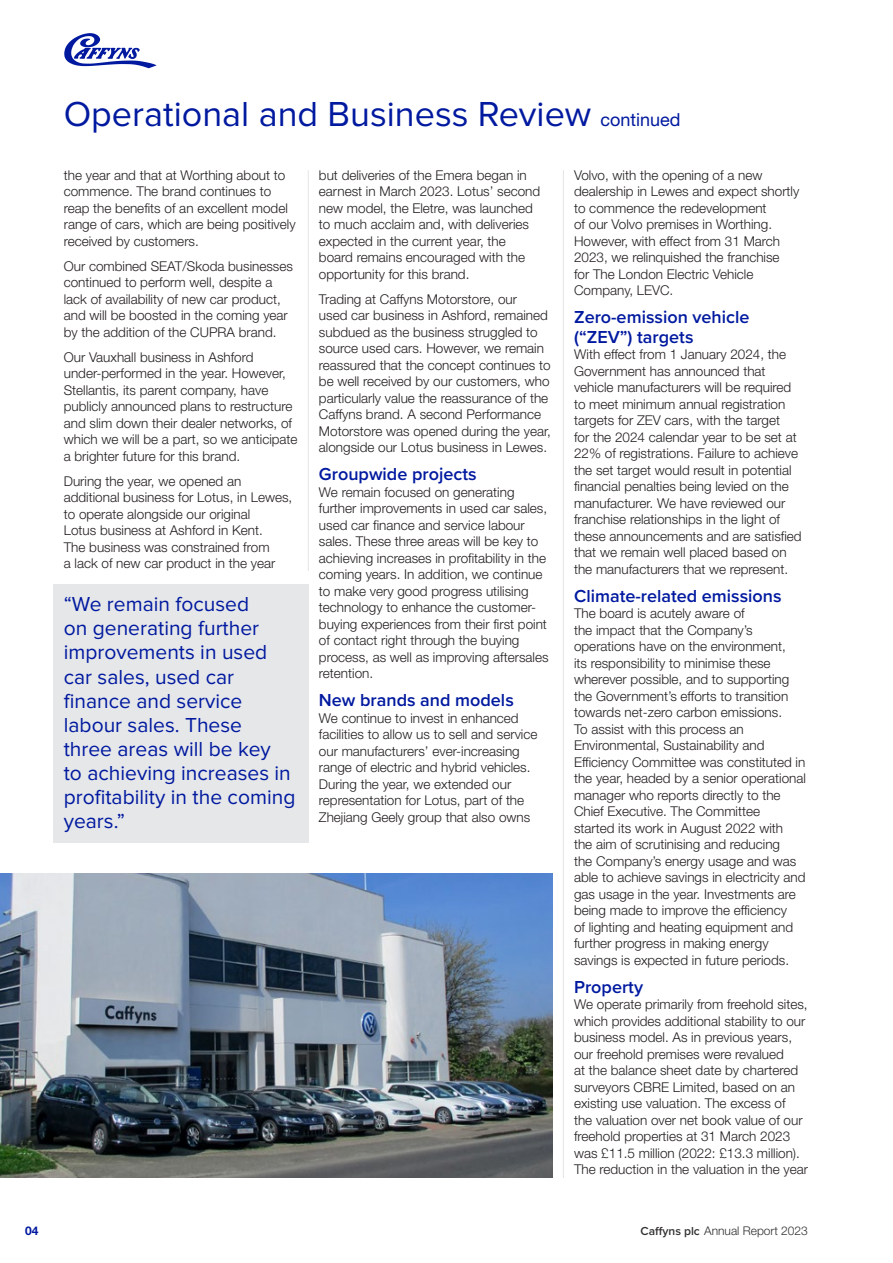
<style>
.page{position:relative;width:893px;height:1263px;background:#fff}
.page>*{position:absolute;margin:0;border:0;box-sizing:border-box;transform-origin:0 0}
.t1{font:36px "Proxima Nova";color:#00199f}
.t2{font:21px/24px "Proxima Nova";color:#00199f}
.t3{font:600 18px/19.5px "Proxima Nova";color:#00199f}
.t4{font:300 13.5px/16.5px "Helvetica Neue LT Std";color:#231f20}
.t5{font:300 12px "Helvetica Neue LT Std";color:#312f30}
.t6{font:700 12px "Helvetica Neue LT Std";color:#00199f}
.s1{font-family:"Helvetica Neue LT Std";font-size:18px}
.s2{font-family:"Proxima Nova";font-weight:600}
</style>
<div class="page">
<img style="left:0;top:874px;width:553px;height:304px">
<hr style="left:563px;top:170px;width:1px;height:1008px;background:#e6e7e9">
<hr style="left:308px;top:170px;width:1px;height:401px;background:#e6e7e9">
<div style="left:53px;top:584px;width:255px;height:258px;background:#e6e7e9"></div>
<svg style="left:64px;top:33px;width:93px;height:35px"></svg>
<h1 class="t1" style="left:64px;top:94px;width:618px">Operational and Business Review <span class="s1">continued</span></h1>
<p class="t4" style="left:64px;top:166px;width:233px">the year and that at Worthing about to commence. The brand continues to reap the benefits of an excellent model range of cars, which are being positively received by customers.</p>
<p class="t4" style="left:64px;top:257px;width:231px">Our combined SEAT/Skoda businesses continued to perform well, despite a lack of availability of new car product, and will be boosted in the coming year by the addition of the CUPRA brand.</p>
<p class="t4" style="left:64px;top:348px;width:235px">Our Vauxhall business in Ashford under-performed in the year. However, Stellantis, its parent company, have publicly announced plans to restructure and slim down their dealer networks, of which we will be a part, so we anticipate a brighter future for this brand.</p>
<p class="t4" style="left:64px;top:472px;width:230px">During the year, we opened an additional business for Lotus, in Lewes, to operate alongside our original<br>Lotus business at Ashford in Kent.<br>The business was constrained from<br>a lack of new car product in the year</p>
<p class="t4" style="left:319px;top:166px;width:223px">but deliveries of the Emera began in earnest in March 2023. Lotus’ second new model, the Eletre, was launched to much acclaim and, with deliveries expected in the current year, the board remains encouraged with the opportunity for this brand.</p>
<p class="t4" style="left:319px;top:290px;width:233px">Trading at Caffyns Motorstore, our<br>used car business in Ashford, remained subdued as the business struggled to source used cars. However, we remain reassured that the concept continues to be well received by our customers, who particularly value the reassurance of the Caffyns brand. A second Performance Motorstore was opened during the year, alongside our Lotus business in Lewes.</p>
<h3 class="t3" style="left:319px;top:464px;width:159px">Groupwide projects</h3>
<p class="t4" style="left:319px;top:483px;width:231px">We remain focused on generating further improvements in used car sales, used car finance and service labour sales. These three areas will be key to achieving increases in profitability in the coming years. In addition, we continue to make very good progress utilising technology to enhance the customer&shy;buying experiences from their first point of contact right through the buying process, as well as improving aftersales retention.</p>
<h3 class="t3" style="left:319px;top:690px;width:196px">New brands and models</h3>
<p class="t4" style="left:319px;top:709px;width:220px">We continue to invest in enhanced facilities to allow us to sell and service our manufacturers’ ever-increasing range of electric and hybrid vehicles.<br>During the year, we extended our representation for Lotus, part of the Zhejiang Geely group that also owns</p>
<p class="t4" style="left:574px;top:166px;width:227px">Volvo, with the opening of a new dealership in Lewes and expect shortly to commence the redevelopment<br>of our Volvo premises in Worthing.<br>However, with effect from 31 March<br>2023, we relinquished the franchise<br>for The London Electric Vehicle<br>Company, LEVC.</p>
<h3 class="t3" style="left:574px;top:307px;width:177px">Zero-emission vehicle (“ZEV”) targets</h3>
<p class="t4" style="left:574px;top:346px;width:229px">With effect from 1 January 2024, the Government has announced that vehicle manufacturers will be required to meet minimum annual registration targets for ZEV cars, with the target<br>for the 2024 calendar year to be set at 22% of registrations. Failure to achieve the set target would result in potential financial penalties being levied on the manufacturer. We have reviewed our franchise relationships in the light of these announcements and are satisfied that we remain well placed based on the manufacturers that we represent.</p>
<h3 class="t3" style="left:574px;top:585px;width:209px">Climate-related emissions</h3>
<p class="t4" style="left:574px;top:605px;width:233px">The board is acutely aware of<br>the impact that the Company’s operations have on the environment,<br>its responsibility to minimise these wherever possible, and to supporting the Government’s efforts to transition towards net-zero carbon emissions.<br>To assist with this process an Environmental, Sustainability and Efficiency Committee was constituted in the year, headed by a senior operational manager who reports directly to the Chief Executive. The Committee<br>started its work in August 2022 with<br>the aim of scrutinising and reducing<br>the Company’s energy usage and was able to achieve savings in electricity and gas usage in the year. Investments are being made to improve the efficiency<br>of lighting and heating equipment and further progress in making energy savings is expected in future periods.</p>
<h3 class="t3" style="left:574px;top:976px;width:71px">Property</h3>
<p class="t4" style="left:574px;top:996px;width:235px">We operate primarily from freehold sites, which provides additional stability to our business model. As in previous years, our freehold premises were revalued<br>at the balance sheet date by chartered surveyors CBRE Limited, based on an existing use valuation. The excess of<br>the valuation over net book value of our freehold properties at 31 March 2023 was £11.5 million (2022: £13.3 million).<br>The reduction in the valuation in the year</p>
<h2 class="t2" style="left:64px;top:593px;width:233px">“We remain focused<br>on generating further improvements in used car sales, used car finance and service labour sales. These three areas will be key<br>to achieving increases in profitability in the coming years.”</h2>
<p class="t6" style="left:25px;top:1224px;width:15px">04</p>
<p class="t5" style="left:640px;top:1224px;width:169px"><span class="s2">Caffyns plc</span> Annual Report 2023</p>
</div>
